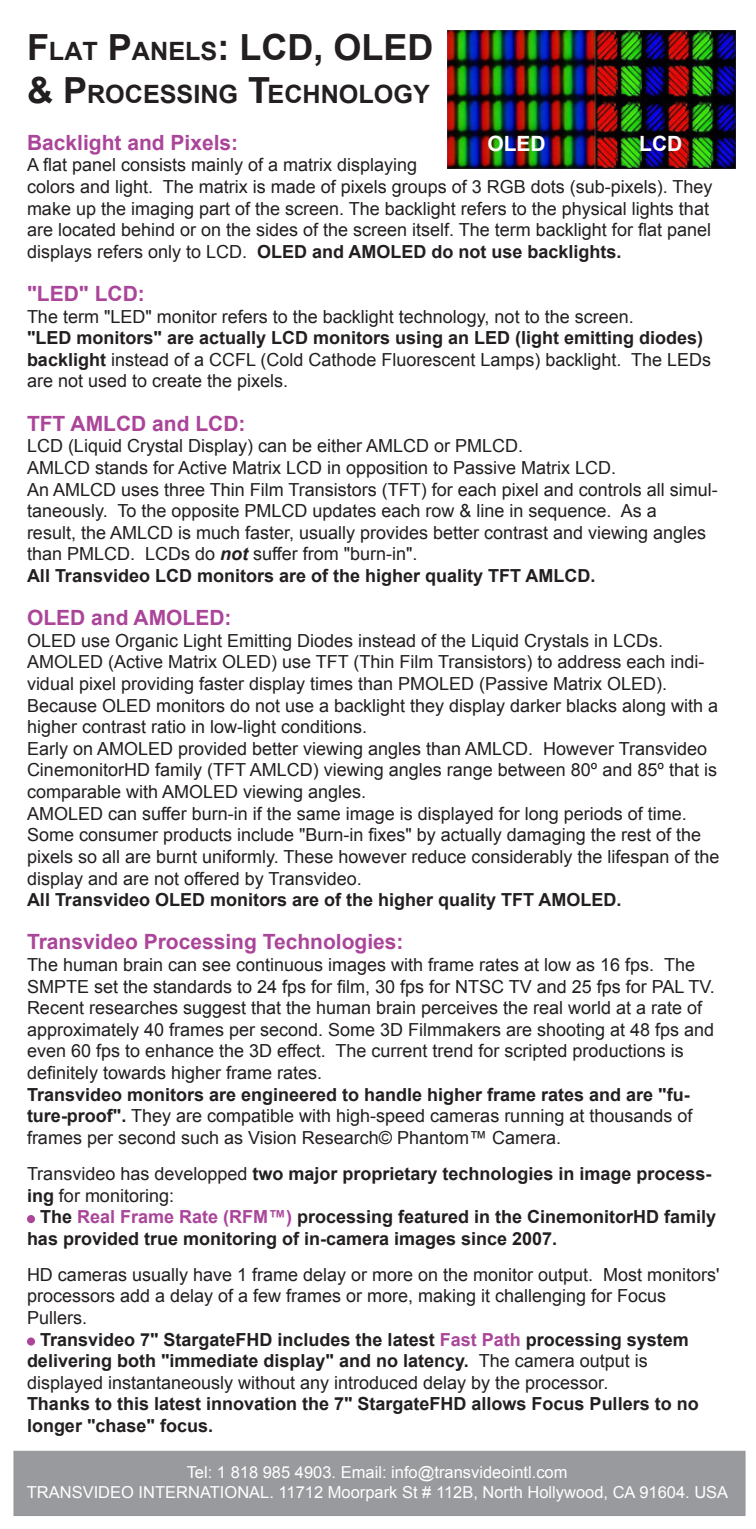
<style>
.page{position:relative;width:756px;height:1529px;background:#fff}
.page>*{position:absolute;margin:0;border:0;box-sizing:border-box;transform-origin:0 0}
.t1{font:700 36px "Arial";color:#231f20}
.t2{font:700 25.2px "Arial";color:#231f20}
.t3{font:700 21px "Arial";color:#aa4599}
.t4{font:700 21px "Arial";color:#fff}
.t5{font:18px/21.6px "Arial";color:#231f20}
.t6{font:700 18px/21.6px "Arial";color:#231f20}
.t7{font:16.5px "Arial";color:#fff}
.s1{font-size:25.2px}
.s2{font-size:36px}
.s3{font-weight:700}
.s4{font-weight:700;font-style:italic}
.s5{font-weight:400}
.s6{color:#aa4599}
</style>
<div class="page">
<div style="left:14px;top:1450px;width:731px;height:65px;background:#989a9d;border:1px solid #939598"></div>
<div style="left:28px;top:1215px;width:6px;height:7px;background:#aa4599;border-radius:50%"></div>
<div style="left:27px;top:1214px;width:8px;height:8px;border:2px solid #aa4599;border-radius:50%"></div>
<div style="left:27px;top:1337px;width:8px;height:8px;border:2px solid #aa4599;border-radius:50%"></div>
<img style="left:448px;top:30px;width:288px;height:139px">
<p class="t1" style="left:27px;top:23px;width:408px">F<span class="s1">LAT</span> P<span class="s1">ANELS</span>: LCD, OLED</p>
<p class="t2" style="left:27px;top:77px;width:404px"><span class="s2">&amp; P</span>ROCESSING <span class="s2">T</span>ECHNOLOGY</p>
<p class="t3" style="left:27px;top:128px;width:213px">Backlight and Pixels:</p>
<p class="t5" style="left:27px;top:154px;width:392px">A flat panel consists mainly of a matrix displaying</p>
<p class="t5" style="left:27px;top:176px;width:687px">colors and light. The matrix is made of pixels groups of 3 RGB dots (sub-pixels). They make up the imaging part of the screen. The backlight refers to the physical lights that are located behind or on the sides of the screen itself. The term backlight for flat panel displays refers only to LCD. <span class="s3">OLED and AMOLED do not use backlights.</span></p>
<p class="t3" style="left:27px;top:280px;width:119px">"LED" LCD:</p>
<p class="t5" style="left:27px;top:306px;width:608px">The term "LED" monitor refers to the backlight technology, not to the screen.</p>
<p class="t5" style="left:27px;top:327px;width:686px"><span class="s3">"LED monitors" are actually LCD monitors using an LED (light emitting diodes) backlight</span> instead of a CCFL (Cold Cathode Fluorescent Lamps) backlight. The LEDs are not used to create the pixels.</p>
<p class="t3" style="left:27px;top:409px;width:220px">TFT AMLCD and LCD:</p>
<p class="t5" style="left:27px;top:435px;width:498px">LCD (Liquid Crystal Display) can be either AMLCD or PMLCD.</p>
<p class="t5" style="left:27px;top:457px;width:591px">AMLCD stands for Active Matrix LCD in opposition to Passive Matrix LCD.</p>
<p class="t5" style="left:27px;top:478px;width:692px">An AMLCD uses three Thin Film Transistors (TFT) for each pixel and controls all simul&shy;taneously. To the opposite PMLCD updates each row &amp; line in sequence. As a</p>
<p class="t5" style="left:27px;top:522px;width:681px">result, the AMLCD is much faster, usually provides better contrast and viewing angles than PMLCD. LCDs do <span class="s4">not</span> suffer from "burn-in".</p>
<p class="t6" style="left:27px;top:565px;width:570px">All Transvideo LCD monitors are of the higher quality TFT AMLCD.</p>
<p class="t3" style="left:27px;top:604px;width:206px">OLED and AMOLED:</p>
<p class="t5" style="left:27px;top:630px;width:638px">OLED use Organic Light Emitting Diodes instead of the Liquid Crystals in LCDs.</p>
<p class="t5" style="left:27px;top:651px;width:679px">AMOLED (Active Matrix OLED) use TFT (Thin Film Transistors) to address each indi&shy;vidual pixel providing faster display times than PMOLED (Passive Matrix OLED).</p>
<p class="t5" style="left:27px;top:694px;width:693px">Because OLED monitors do not use a backlight they display darker blacks along with a higher contrast ratio in low-light conditions.</p>
<p class="t5" style="left:27px;top:738px;width:692px">Early on AMOLED provided better viewing angles than AMLCD. However Transvideo<br>CinemonitorHD family (TFT AMLCD) viewing angles range between 80º and 85º that is comparable with AMOLED viewing angles.</p>
<p class="t5" style="left:27px;top:802px;width:694px">AMOLED can suffer burn-in if the same image is displayed for long periods of time.<br>Some consumer products include "Burn-in fixes" by actually damaging the rest of the pixels so all are burnt uniformly. These however reduce considerably the lifespan of the display and are not offered by Transvideo.</p>
<p class="t6" style="left:27px;top:889px;width:596px">All Transvideo OLED monitors are of the higher quality TFT AMOLED.</p>
<p class="t3" style="left:27px;top:928px;width:378px">Transvideo Processing Technologies:</p>
<p class="t5" style="left:27px;top:954px;width:689px">The human brain can see continuous images with frame rates at low as 16 fps. The SMPTE set the standards to 24 fps for film, 30 fps for NTSC TV and 25 fps for PAL TV.<br>Recent researches suggest that the human brain perceives the real world at a rate of approximately 40 frames per second. Some 3D Filmmakers are shooting at 48 fps and even 60 fps to enhance the 3D effect. The current trend for scripted productions is definitely towards higher frame rates.</p>
<p class="t5" style="left:27px;top:1083px;width:667px"><span class="s3">Transvideo monitors are engineered to handle higher frame rates and are "fu&shy;ture-proof".</span> They are compatible with high-speed cameras running at thousands of frames per second such as Vision Research© Phantom™ Camera.</p>
<p class="t6" style="left:27px;top:1163px;width:686px"><span class="s5">Transvideo has developped</span> two major proprietary technologies in image process&shy;ing <span class="s5">for monitoring:</span></p>
<p class="t6" style="left:27px;top:1206px;width:691px;text-indent:13px">The <span class="s6">Real Frame Rate (RFM™)</span> processing featured in the CinemonitorHD family has provided true monitoring of in-camera images since 2007.</p>
<p class="t5" style="left:27px;top:1263px;width:694px">HD cameras usually have 1 frame delay or more on the monitor output. Most monitors' processors add a delay of a few frames or more, making it challenging for Focus</p>
<p class="t5" style="left:27px;top:1306px;width:62px">Pullers.</p>
<p class="t6" style="left:27px;top:1328px;width:663px;text-indent:13px">Transvideo 7" StargateFHD includes the latest <span class="s6">Fast Path</span> processing system delivering both "immediate display" and no latency. <span class="s5">The camera output is</span></p>
<p class="t5" style="left:27px;top:1371px;width:583px">displayed instantaneously without any introduced delay by the processor.</p>
<p class="t6" style="left:27px;top:1393px;width:673px">Thanks to this latest innovation the 7" StargateFHD allows Focus Pullers to no longer "chase" focus.</p>
<p class="t4" style="left:487px;top:130px;width:60px">OLED</p>
<p class="t4" style="left:639px;top:130px;width:45px">LCD</p>
<p class="t7" style="left:187px;top:1461px;width:382px">Tel: 1 818 985 4903. Email: info@transvideointl.com</p>
<p class="t7" style="left:27px;top:1480px;width:703px">TRANSVIDEO INTERNATIONAL. 11712 Moorpark St # 112B, North Hollywood, CA 91604. USA</p>
</div>
